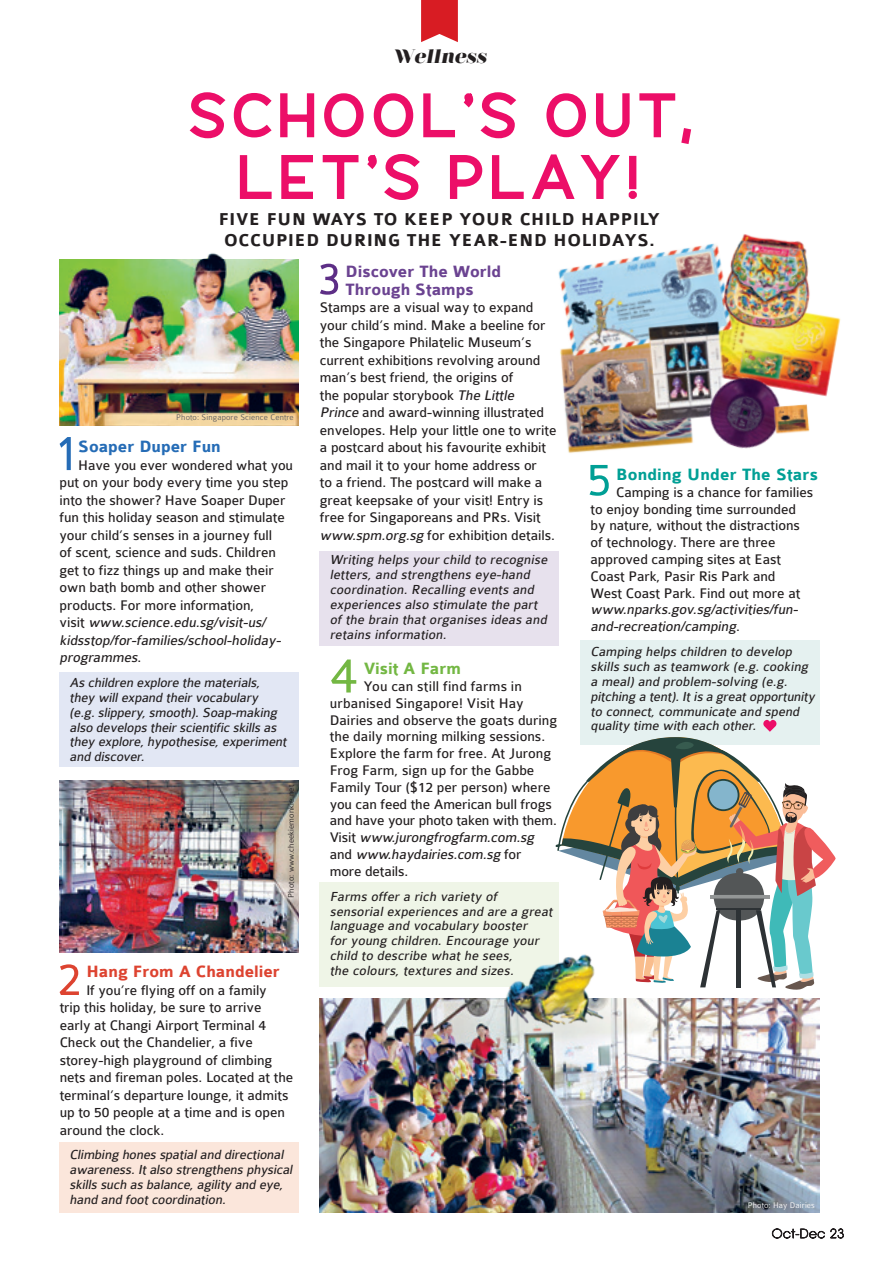
<style>
.page{position:relative;width:879px;height:1265px;background:#fff}
.page>*{position:absolute;margin:0;border:0;box-sizing:border-box;transform-origin:0 0}
.t1{font:italic 900 19.25px "Nouvelle Vague";color:#231f20}
.t2{font:700 18.38px/21px "Colaborate";letter-spacing:.04em;color:#231f20}
.t3{font:700 17.5px/17.5px "Colaborate";color:#6b4391}
.t4{font:700 17.5px "Colaborate";letter-spacing:.01em;color:#009f95}
.t5{font:700 17.5px "Colaborate";color:#dd4330}
.t6{font:700 17.5px "Colaborate";color:#256cb6}
.t7{font:700 17.5px "Colaborate";color:#73b743}
.t8{font:14.88px/17.5px "Colaborate";letter-spacing:-.005em;color:#231f20}
.t9{font:italic 14.88px/16.8px "Colaborate";color:#231f20}
.t10{font:italic 14px/14.9px "Colaborate";color:#231f20}
.t11{font:300 8.75px "Colaborate";letter-spacing:.015em;color:#5c5c5f}
.t12{font:300 8.75px "Colaborate";letter-spacing:.015em;color:#231f20}
.t13{font:300 8.75px "Colaborate";letter-spacing:.015em;color:#fff}
.s1{font-style:italic}
.s2{font-style:normal}
</style>
<div class="page">
<img style="left:60px;top:259px;width:239px;height:166px">
<img style="left:179px;top:253px;width:120px;height:42px">
<img style="left:730px;top:315px;width:111px;height:82px">
<img style="left:561px;top:359px;width:132px;height:94px">
<div style="left:60px;top:1142px;width:239px;height:71px;background:#fbe6db"></div>
<div style="left:60px;top:672px;width:239px;height:94px;background:#e2e7f4"></div>
<div style="left:319px;top:882px;width:239px;height:104px;background:#eff5e7"></div>
<div style="left:580px;top:640px;width:239px;height:105px;background:#e5f1f0"></div>
<div style="left:320px;top:551px;width:239px;height:94px;background:#e7e1ed"></div>
<svg style="left:59px;top:437px;width:12px;height:34px"></svg>
<svg style="left:59px;top:964px;width:20px;height:31px"></svg>
<svg style="left:320px;top:263px;width:19px;height:32px"></svg>
<svg style="left:589px;top:464px;width:20px;height:32px"></svg>
<svg style="left:421px;top:0;width:36px;height:42px;background:#db3238"></svg>
<svg style="left:771px;top:1228px;width:72px;height:11px"></svg>
<svg style="left:639px;top:93px;width:53px;height:51px"></svg>
<svg style="left:189px;top:92px;width:442px;height:108px"></svg>
<div style="left:628px;top:191px;width:8px;height:8px;border:4px solid #ec0e68;border-radius:50%"></div>
<div style="left:628px;top:156px;width:8px;height:33px;border:4px solid #ec0e68"></div>
<img style="left:60px;top:780px;width:239px;height:172px">
<img style="left:558px;top:243px;width:179px;height:116px">
<img style="left:712px;top:234px;width:111px;height:105px">
<img style="left:646px;top:314px;width:84px;height:116px">
<img style="left:696px;top:364px;width:98px;height:85px">
<img style="left:771px;top:402px;width:39px;height:36px">
<img style="left:320px;top:999px;width:499px;height:214px">
<svg style="left:331px;top:659px;width:26px;height:34px"></svg>
<img style="left:497px;top:964px;width:114px;height:75px">
<svg style="left:555px;top:720px;width:280px;height:270px"></svg>
<p class="t1" style="left:392px;top:46px;width:99px">Wellness</p>
<p class="t2" style="left:219px;top:209px;width:442px">FIVE FUN WAYS TO KEEP YOUR CHILD HAPPILY<br>OCCUPIED DURING THE YEAR-END HOLIDAYS.</p>
<p class="t11" style="left:176px;top:413px;width:119px">Photo: Singapore Science Centre</p>
<p class="t6" style="left:78px;top:437px;width:144px">Soaper Duper Fun</p>
<p class="t8" style="left:60px;top:456px;width:235px;text-indent:19px">Have you ever wondered what you put on your body every time you step into the shower? Have Soaper Duper fun this holiday season and stimulate your child’s senses in a journey full<br>of scent, science and suds. Children get to fizz things up and make their own bath bomb and other shower products. For more information,<br>v i s i t <span class="s1">www.science.edu.sg/visit-us/ kidsstop/for-families/school-holiday&shy;programmes</span>.</p>
<p class="t10" style="left:69px;top:675px;width:221px">As children explore the materials, they willexpand theirvocabulary (e.g.slippery,smooth).Soap-making also develops theirscientific skills as they explore,hypothesise,experiment and discover.</p>
<p class="t12" style="left:286px;top:898px;width:114px;rotate:-90deg">Photo: www.cheekiemonkie.net</p>
<p class="t5" style="left:86px;top:962px;width:195px">Hang From A Chandelier</p>
<p class="t8" style="left:60px;top:981px;width:235px;text-indent:27px">If you’re flying off on a family<br>trip this holiday, be sure to arrive early at Changi Airport Terminal 4<br>Check out the Chandelier, a five storey-high playground of climbing nets and fireman poles. Located at the terminal’s departure lounge, it admits up to 50 people at a time and is open around the clock.</p>
<p class="t10" style="left:70px;top:1148px;width:227px">Climbing hones spatialand directional awareness.Italso strengthens physical skills such as balance,agility and eye, hand and footcoordination.</p>
<p class="t3" style="left:345px;top:263px;width:157px">Discover The World<br>Through Stamps</p>
<p class="t8" style="left:320px;top:299px;width:238px">Stamps are a visual way to expand your child’s mind. Make a beeline for the Singapore Philatelic Museum’s current exhibitions revolving around man’s best friend, the origins of<br>the popular storybook <span class="s1">The Little Prince</span> and award-winning illustrated envelopes. Help your little one to write a postcard about his favourite exhibit and mail it to your home address or<br>to a friend. The postcard will make a great keepsake of your visit! Entry is free for Singaporeans and PRs. Visit <span class="s1">www.spm.org.sg</span> for exhibition details.</p>
<p class="t10" style="left:329px;top:553px;width:222px">Writing helps your child to recognise letters, and strengthens eye-hand coordination. Recalling events and experiences also stimulate the part of the brain that organises ideas and retains information.</p>
<p class="t7" style="left:363px;top:660px;width:99px">Visit A Farm</p>
<p class="t8" style="left:329px;top:678px;width:229px;line-height:16.8px;text-indent:34px">You can still find farms in urbanised Singapore! Visit Hay<br>Dairies and observe the goats during the daily morning milking sessions.<br>Explore the farm for free. At Jurong<br>Frog Farm, sign up for the Gabbe<br>Family Tour ($12 per person) where you can feed the American bull frogs and have your photo taken with them.<br>V i s i t <span class="s1">www.jurongfrogfarm.com.sg<br></span>a n d <span class="s1">www.haydairies.com.sg</span> f o r<br>more details.</p>
<p class="t10" style="left:329px;top:889px;width:227px">Farms offer a rich variety of sensorial experiences and are a great language and vocabulary booster<br>for young children. Encourage your child to describe what he sees,<br>the colours, textures and sizes.</p>
<p class="t4" style="left:616px;top:465px;width:203px">Bonding Under The Stars</p>
<p class="t8" style="left:590px;top:484px;width:224px;line-height:16.8px;text-indent:26px">Camping is a chance for families to enjoy bonding time surrounded by nature, without the distractions of technology. There are three approved camping sites at East<br>Coast Park, Pasir Ris Park and<br>West Coast Park. Find out more at</p>
<p class="t9" style="left:590px;top:602px;width:211px">www.nparks.gov.sg/activities/fun&shy;and-recreation/camping<span class="s2">.</span></p>
<p class="t10" style="left:590px;top:644px;width:228px">Camping helps children to develop skills such as teamwork (e.g. cooking a meal) and problem-solving (e.g. pitching a tent).Itis a greatopportunity to connect, communicate and spend quality time with each other.</p>
<p class="t13" style="left:747px;top:1200px;width:68px">Photo: Hay Dairies</p>
</div>
